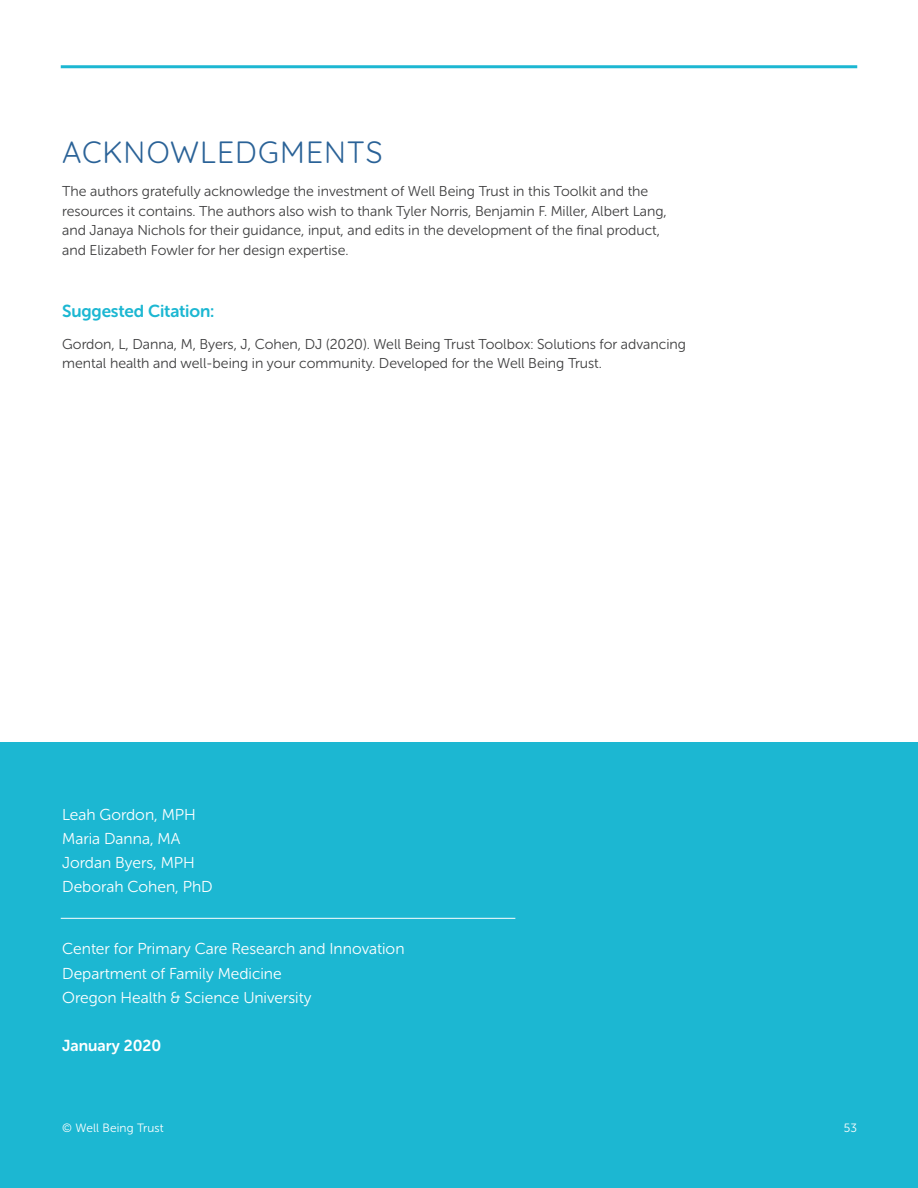
<style>
.page{position:relative;width:918px;height:1188px;background:#fff}
.page>*{position:absolute;margin:0;border:0;box-sizing:border-box;transform-origin:0 0}
.t1{font:30px "Quicksand";letter-spacing:.03em;color:#2a6297}
.t2{font:17.25px "Museo Sans Rounded 700";letter-spacing:-.01em;color:#1cb7d2}
.t3{font:15.75px/24.3px "Museo Sans Rounded 300";color:#fff}
.t4{font:15.75px "Museo Sans Rounded 700";color:#fff}
.t5{font:14.25px/19.5px "Museo Sans Rounded 300";color:#3e3e3f}
.t6{font:12px "Museo Sans Rounded 300";letter-spacing:.015em;color:#fff}
</style>
<div class="page">
<div style="left:0;top:742px;width:918px;height:446px;background:#1cb7d2"></div>
<hr style="left:61px;top:918px;width:454px;height:1px;background:#fff">
<hr style="left:61px;top:65px;width:796px;height:3px;background:#1cb7d2">
<h1 class="t1" style="left:62px;top:129px;width:322px">ACKNOWLEDGMENTS</h1>
<p class="t5" style="left:62px;top:182px;width:606px">The authors gratefully acknowledge the investment of Well Being Trust in this Toolkit and the resources it contains. The authors also wish to thank Tyler Norris, Benjamin F. Miller, Albert Lang, and Janaya Nichols for their guidance, input, and edits in the development of the final product, and Elizabeth Fowler for her design expertise.</p>
<p class="t2" style="left:62px;top:302px;width:154px">Suggested Citation:</p>
<p class="t5" style="left:62px;top:334px;width:625px">Gordon, L, Danna, M, Byers, J, Cohen, DJ (2020). Well Being Trust Toolbox: Solutions for advancing mental health and well-being in your community. Developed for the Well Being Trust.</p>
<p class="t3" style="left:62px;top:802px;width:152px">Leah Gordon, MPH<br>Maria Danna, MA<br>Jordan Byers, MPH<br>Deborah Cohen, PhD</p>
<p class="t3" style="left:62px;top:937px;width:344px">Center for Primary Care Research and Innovation<br>Department of Family Medicine<br>Oregon Health &amp; Science University</p>
<p class="t4" style="left:62px;top:1037px;width:101px">January 2020</p>
<p class="t6" style="left:62px;top:1122px;width:103px">© Well Being Trust</p>
<p class="t6" style="left:844px;top:1122px;width:15px">53</p>
</div>
